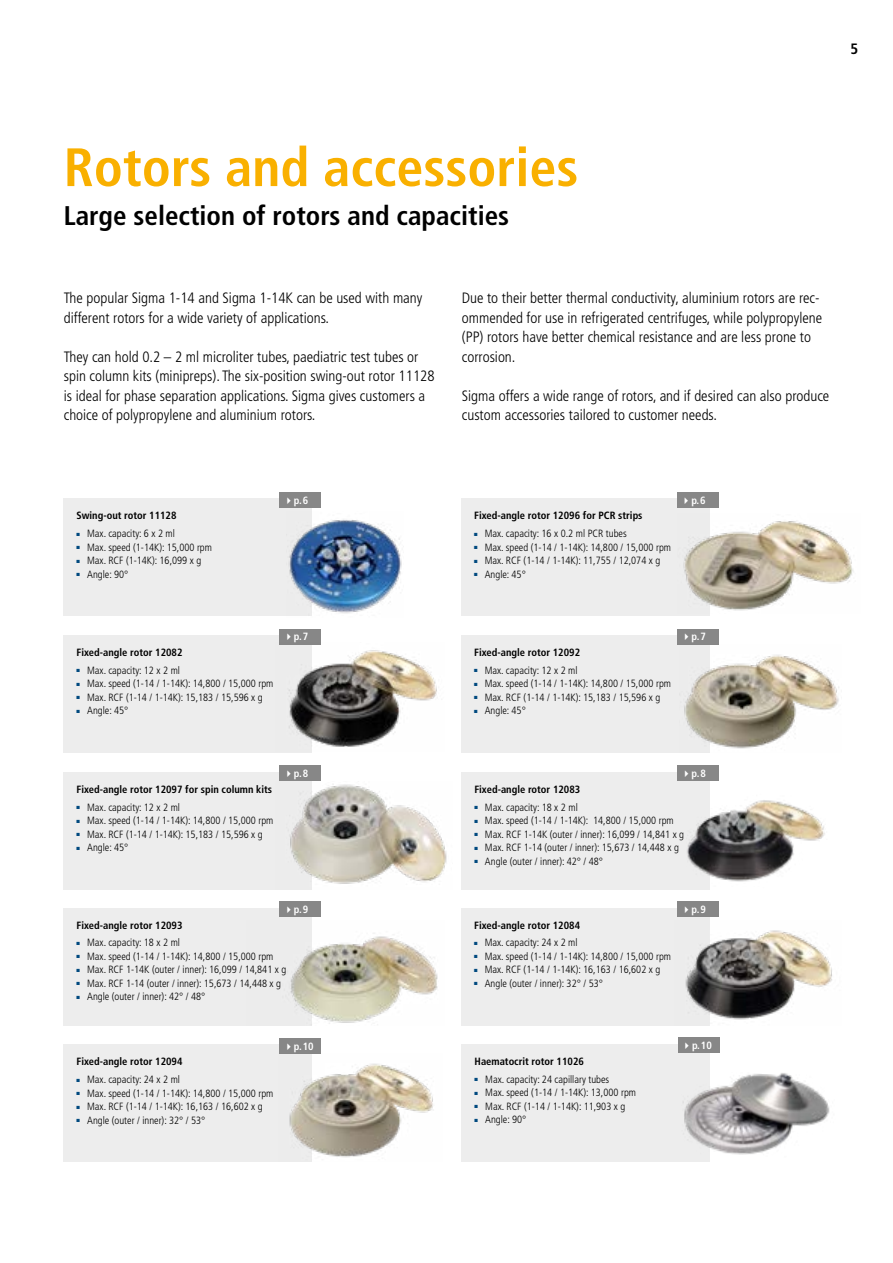
<style>
.page{position:relative;width:893px;height:1263px;background:#fff}
.page>*{position:absolute;margin:0;border:0;box-sizing:border-box;transform-origin:0 0}
.t1{font:700 condensed 54px "Frutiger LT Std";color:#f9b000}
.t2{font:700 condensed 27px "Frutiger LT Std";color:#000}
.t3{font:300 condensed 15px/19.5px "Frutiger LT Std";color:#000}
.t4{font:700 condensed 15px "Frutiger LT Std";color:#000}
.t5{font:300 condensed 10.5px "Frutiger LT Std";color:#000}
.t6{font:700 condensed 10.5px "Frutiger LT Std";color:#000}
.t7{font:700 condensed 10.5px "Frutiger LT Std";color:#fff}
.s1{color:#00497f}
</style>
<div class="page">
<div style="left:64px;top:499px;width:248px;height:117px;background:#ededed"></div>
<div style="left:461px;top:635px;width:248px;height:117px;background:#ededed"></div>
<div style="left:64px;top:635px;width:248px;height:117px;background:#ededed"></div>
<div style="left:280px;top:492px;width:41px;height:16px;background:#878787"></div>
<div style="left:280px;top:629px;width:41px;height:16px;background:#878787"></div>
<div style="left:677px;top:629px;width:42px;height:16px;background:#878787"></div>
<div style="left:64px;top:772px;width:248px;height:117px;background:#ededed"></div>
<div style="left:462px;top:772px;width:248px;height:117px;background:#ededed"></div>
<div style="left:280px;top:765px;width:41px;height:16px;background:#878787"></div>
<div style="left:677px;top:765px;width:42px;height:16px;background:#878787"></div>
<div style="left:461px;top:908px;width:248px;height:117px;background:#ededed"></div>
<div style="left:64px;top:908px;width:248px;height:117px;background:#ededed"></div>
<div style="left:280px;top:901px;width:41px;height:16px;background:#878787"></div>
<div style="left:677px;top:901px;width:42px;height:16px;background:#878787"></div>
<div style="left:64px;top:1045px;width:248px;height:117px;background:#ededed"></div>
<div style="left:280px;top:1038px;width:41px;height:16px;background:#878787"></div>
<div style="left:461px;top:499px;width:248px;height:117px;background:#ededed"></div>
<div style="left:677px;top:492px;width:42px;height:16px;background:#878787"></div>
<img style="left:683px;top:513px;width:171px;height:100px">
<img style="left:279px;top:642px;width:158px;height:105px">
<img style="left:684px;top:645px;width:155px;height:107px">
<img style="left:685px;top:921px;width:147px;height:104px">
<img style="left:289px;top:1063px;width:144px;height:95px">
<img style="left:290px;top:784px;width:157px;height:100px">
<img style="left:687px;top:800px;width:138px;height:82px">
<div style="left:462px;top:1044px;width:248px;height:117px;background:#ededed"></div>
<div style="left:678px;top:1037px;width:41px;height:16px;background:#878787"></div>
<img style="left:289px;top:519px;width:113px;height:95px">
<img style="left:683px;top:1073px;width:147px;height:82px">
<img style="left:290px;top:933px;width:148px;height:91px">
<h3 class="t4" style="left:850px;top:40px;width:9px">5</h3>
<h1 class="t1" style="left:64px;top:135px;width:516px">Rotors and accessories</h1>
<h2 class="t2" style="left:64px;top:200px;width:447px">Large selection of rotors and capacities</h2>
<h3 class="t3" style="left:64px;top:288px;width:360px">The popular Sigma 1-14 and Sigma 1-14K can be used with many different rotors for a wide variety of applications.</h3>
<p class="t3" style="left:64px;top:347px;width:372px">They can hold 0.2 – 2 ml microliter tubes, paediatric test tubes or spin column kits (minipreps). The six-position swing-out rotor 11128 is ideal for phase separation applications. Sigma gives customers a choice of polypropylene and aluminium rotors.</p>
<h3 class="t3" style="left:462px;top:288px;width:362px">Due to their better thermal conductivity, aluminium rotors are rec&shy;ommended for use in refrigerated centrifuges, while polypropylene (PP) rotors have better chemical resistance and are less prone to corrosion.</h3>
<h3 class="t3" style="left:462px;top:386px;width:369px">Sigma offers a wide range of rotors, and if desired can also produce custom accessories tailored to customer needs.</h3>
<p class="t6" style="left:77px;top:510px;width:101px">Swing-out rotor 11128</p>
<p class="t5" style="left:77px;top:528px;width:100px"><span class="s1">■</span> Max. capacity: 6 x 2 ml</p>
<p class="t5" style="left:77px;top:541px;width:137px"><span class="s1">■</span> Max. speed (1-14K): 15,000 rpm</p>
<p class="t5" style="left:77px;top:555px;width:126px"><span class="s1">■</span> Max. RCF (1-14K): 16,099 x g</p>
<p class="t5" style="left:77px;top:568px;width:53px"><span class="s1">■</span> Angle: 90°</p>
<p class="t7" style="left:283px;top:494px;width:26px">✔p.6</p>
<p class="t6" style="left:474px;top:509px;width:170px">Fixed-angle rotor 12096 for PCR strips</p>
<p class="t5" style="left:474px;top:528px;width:154px"><span class="s1">■</span> Max. capacity: 16 x 0.2 ml PCR tubes</p>
<p class="t5" style="left:474px;top:541px;width:198px"><span class="s1">■</span> Max. speed (1-14 / 1-14K): 14,800 / 15,000 rpm</p>
<p class="t5" style="left:474px;top:555px;width:188px"><span class="s1">■</span> Max. RCF (1-14 / 1-14K): 11,755 / 12,074 x g</p>
<p class="t5" style="left:474px;top:568px;width:53px"><span class="s1">■</span> Angle: 45°</p>
<p class="t7" style="left:681px;top:494px;width:26px">✔p.6</p>
<p class="t6" style="left:77px;top:646px;width:107px">Fixed-angle rotor 12082</p>
<p class="t5" style="left:77px;top:664px;width:105px"><span class="s1">■</span> Max. capacity: 12 x 2 ml</p>
<p class="t5" style="left:77px;top:678px;width:198px"><span class="s1">■</span> Max. speed (1-14 / 1-14K): 14,800 / 15,000 rpm</p>
<p class="t5" style="left:77px;top:691px;width:188px"><span class="s1">■</span> Max. RCF (1-14 / 1-14K): 15,183 / 15,596 x g</p>
<p class="t5" style="left:77px;top:705px;width:53px"><span class="s1">■</span> Angle: 45°</p>
<p class="t7" style="left:283px;top:630px;width:26px">✔p.7</p>
<p class="t7" style="left:681px;top:630px;width:26px">✔p.7</p>
<p class="t6" style="left:474px;top:646px;width:107px">Fixed-angle rotor 12092</p>
<p class="t5" style="left:474px;top:664px;width:105px"><span class="s1">■</span> Max. capacity: 12 x 2 ml</p>
<p class="t5" style="left:474px;top:678px;width:198px"><span class="s1">■</span> Max. speed (1-14 / 1-14K): 14,800 / 15,000 rpm</p>
<p class="t5" style="left:474px;top:691px;width:188px"><span class="s1">■</span> Max. RCF (1-14 / 1-14K): 15,183 / 15,596 x g</p>
<p class="t5" style="left:474px;top:705px;width:53px"><span class="s1">■</span> Angle: 45°</p>
<p class="t6" style="left:77px;top:783px;width:197px">Fixed-angle rotor 12097 for spin column kits</p>
<p class="t5" style="left:77px;top:801px;width:105px"><span class="s1">■</span> Max. capacity: 12 x 2 ml</p>
<p class="t5" style="left:77px;top:814px;width:198px"><span class="s1">■</span> Max. speed (1-14 / 1-14K): 14,800 / 15,000 rpm</p>
<p class="t5" style="left:77px;top:828px;width:188px"><span class="s1">■</span> Max. RCF (1-14 / 1-14K): 15,183 / 15,596 x g</p>
<p class="t5" style="left:77px;top:841px;width:53px"><span class="s1">■</span> Angle: 45°</p>
<p class="t7" style="left:283px;top:767px;width:26px">✔p.8</p>
<p class="t7" style="left:681px;top:767px;width:26px">✔p.8</p>
<p class="t6" style="left:474px;top:783px;width:107px">Fixed-angle rotor 12083</p>
<p class="t5" style="left:474px;top:801px;width:105px"><span class="s1">■</span> Max. capacity: 18 x 2 ml</p>
<p class="t5" style="left:474px;top:814px;width:201px"><span class="s1">■</span> Max. speed (1-14 / 1-14K): 14,800 / 15,000 rpm</p>
<p class="t5" style="left:474px;top:828px;width:211px"><span class="s1">■</span> Max. RCF 1-14K (outer / inner): 16,099 / 14,841 x g</p>
<p class="t5" style="left:474px;top:841px;width:206px"><span class="s1">■</span> Max. RCF 1-14 (outer / inner): 15,673 / 14,448 x g</p>
<p class="t5" style="left:474px;top:855px;width:130px"><span class="s1">■</span> Angle (outer / inner): 42° / 48°</p>
<p class="t7" style="left:283px;top:903px;width:26px">✔p.9</p>
<p class="t7" style="left:681px;top:903px;width:26px">✔p.9</p>
<p class="t6" style="left:77px;top:919px;width:107px">Fixed-angle rotor 12093</p>
<p class="t5" style="left:77px;top:937px;width:105px"><span class="s1">■</span> Max. capacity: 18 x 2 ml</p>
<p class="t5" style="left:77px;top:950px;width:198px"><span class="s1">■</span> Max. speed (1-14 / 1-14K): 14,800 / 15,000 rpm</p>
<p class="t5" style="left:77px;top:964px;width:211px"><span class="s1">■</span> Max. RCF 1-14K (outer / inner): 16,099 / 14,841 x g</p>
<p class="t5" style="left:77px;top:977px;width:206px"><span class="s1">■</span> Max. RCF 1-14 (outer / inner): 15,673 / 14,448 x g</p>
<p class="t5" style="left:77px;top:991px;width:130px"><span class="s1">■</span> Angle (outer / inner): 42° / 48°</p>
<p class="t6" style="left:77px;top:1055px;width:107px">Fixed-angle rotor 12094</p>
<p class="t5" style="left:77px;top:1074px;width:105px"><span class="s1">■</span> Max. capacity: 24 x 2 ml</p>
<p class="t5" style="left:77px;top:1087px;width:198px"><span class="s1">■</span> Max. speed (1-14 / 1-14K): 14,800 / 15,000 rpm</p>
<p class="t5" style="left:77px;top:1101px;width:188px"><span class="s1">■</span> Max. RCF (1-14 / 1-14K): 16,163 / 16,602 x g</p>
<p class="t5" style="left:77px;top:1114px;width:130px"><span class="s1">■</span> Angle (outer / inner): 32° / 53°</p>
<p class="t7" style="left:283px;top:1040px;width:32px">✔p.10</p>
<p class="t6" style="left:474px;top:919px;width:107px">Fixed-angle rotor 12084</p>
<p class="t5" style="left:474px;top:937px;width:105px"><span class="s1">■</span> Max. capacity: 24 x 2 ml</p>
<p class="t5" style="left:474px;top:950px;width:198px"><span class="s1">■</span> Max. speed (1-14 / 1-14K): 14,800 / 15,000 rpm</p>
<p class="t5" style="left:474px;top:964px;width:188px"><span class="s1">■</span> Max. RCF (1-14 / 1-14K): 16,163 / 16,602 x g</p>
<p class="t5" style="left:474px;top:977px;width:130px"><span class="s1">■</span> Angle (outer / inner): 32° / 53°</p>
<p class="t6" style="left:475px;top:1055px;width:111px">Haematocrit rotor 11026</p>
<p class="t5" style="left:475px;top:1073px;width:136px"><span class="s1">■</span> Max. capacity: 24 capillary tubes</p>
<p class="t5" style="left:475px;top:1087px;width:163px"><span class="s1">■</span> Max. speed (1-14 / 1-14K): 13,000 rpm</p>
<p class="t5" style="left:475px;top:1100px;width:152px"><span class="s1">■</span> Max. RCF (1-14 / 1-14K): 11,903 x g</p>
<p class="t5" style="left:475px;top:1114px;width:53px"><span class="s1">■</span> Angle: 90°</p>
<p class="t7" style="left:681px;top:1039px;width:32px">✔p.10</p>
</div>
